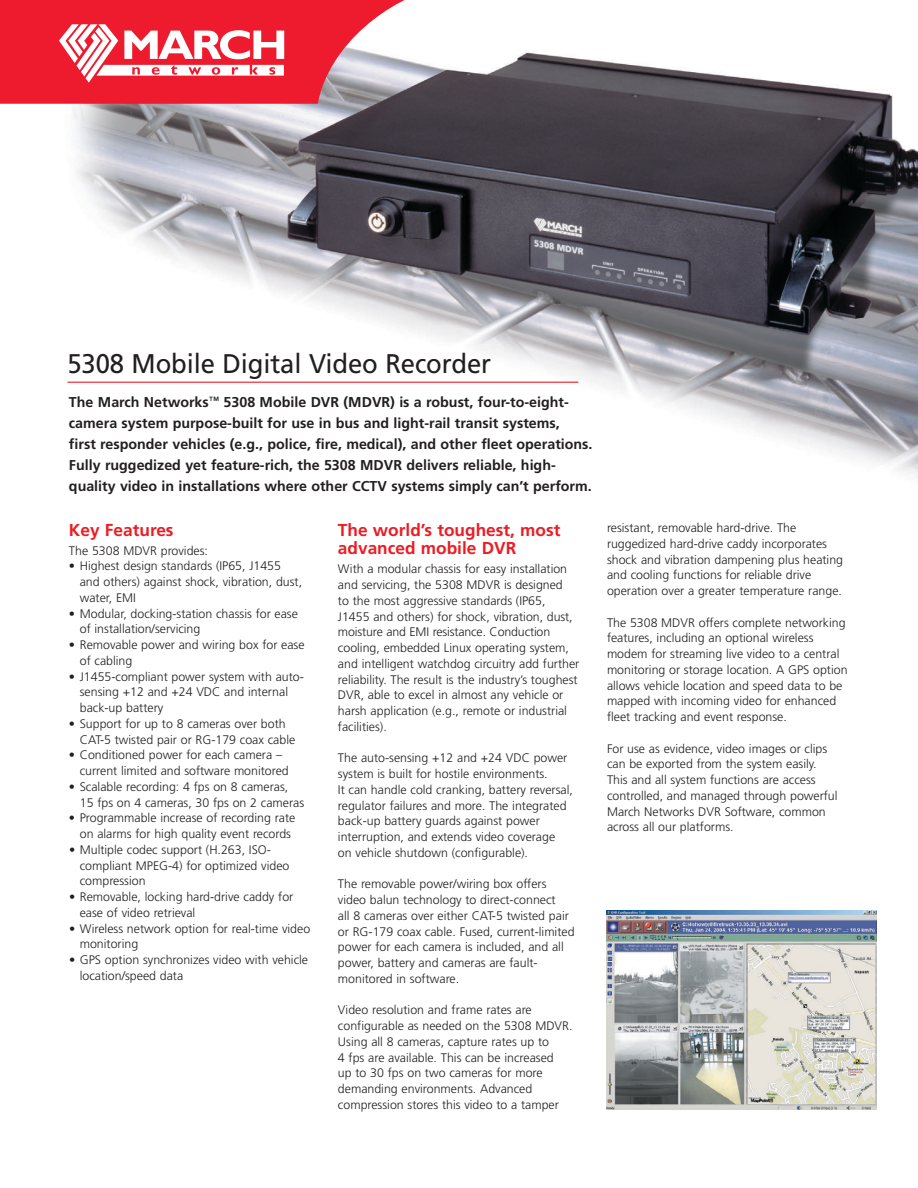
<style>
.page{position:relative;width:918px;height:1188px;background:#fff}
.page>*{position:absolute;margin:0;border:0;box-sizing:border-box;transform-origin:0 0}
.t1{font:27px "Frutiger";letter-spacing:-.005em;color:#231f20;scale:.95 1}
.t2{font:700 17.25px/18.8px "Frutiger";color:#ed1c24}
.t3{font:700 14.25px/21px "Frutiger";color:#231f20}
.t4{font:300 12.3px/15.8px "Frutiger";color:#231f20}
</style>
<div class="page">
<img style="left:67px;top:51px;width:851px;height:423px">
<hr style="left:68px;top:382px;width:510px;height:1px;background:#ed1c24">
<svg style="left:0;top:0;width:421px;height:104px;background:#e54857"></svg>
<svg style="left:59px;top:24px;width:225px;height:59px"></svg>
<img style="left:606px;top:910px;width:270px;height:199px">
<h1 class="t1" style="left:67px;top:353px;width:448px">5308 Mobile Digital Video Recorder</h1>
<p class="t3" style="left:69px;top:393px;width:525px">The March Networks<sup>™</sup> 5308 Mobile DVR (MDVR) is a robust, four-to-eight&shy;camera system purpose-built for use in bus and light-rail transit systems,<br>first responder vehicles (e.g., police, fire, medical), and other fleet operations.<br>Fully ruggedized yet feature-rich, the 5308 MDVR delivers reliable, high&shy;quality video in installations where other CCTV systems simply can’t perform.</p>
<h2 class="t2" style="left:69px;top:522px;width:106px">Key Features</h2>
<p class="t4" style="left:69px;top:544px;width:141px">The 5308 MDVR provides:</p>
<p class="t4" style="left:80px;top:559px;width:224px;text-indent:-11px">• Highest design standards (IP65, J1455 and others) against shock, vibration, dust, water, EMI</p>
<p class="t4" style="left:80px;top:607px;width:220px;text-indent:-11px">• Modular, docking-station chassis for ease of installation/servicing</p>
<p class="t4" style="left:80px;top:638px;width:226px;text-indent:-11px">• Removable power and wiring box for ease of cabling</p>
<p class="t4" style="left:80px;top:670px;width:226px;text-indent:-11px">• J1455-compliant power system with auto&shy;sensing +12 and +24 VDC and internal back-up battery</p>
<p class="t4" style="left:80px;top:717px;width:217px;text-indent:-11px">• Support for up to 8 cameras over both<br>CAT-5 twisted pair or RG-179 coax cable</p>
<p class="t4" style="left:80px;top:748px;width:210px;text-indent:-11px">• Conditioned power for each camera – current limited and software monitored</p>
<p class="t4" style="left:80px;top:780px;width:226px;text-indent:-11px">• Scalable recording: 4 fps on 8 cameras,<br>15 fps on 4 cameras, 30 fps on 2 cameras</p>
<p class="t4" style="left:69px;top:811px;width:228px;text-align:center">• Programmable increase of recording rate on alarms for high quality event records</p>
<p class="t4" style="left:80px;top:843px;width:211px;text-indent:-11px">• Multiple codec support (H.263, ISO&shy;compliant MPEG-4) for optimized video compression</p>
<p class="t4" style="left:80px;top:890px;width:215px;text-indent:-11px">• Removable, locking hard-drive caddy for ease of video retrieval</p>
<p class="t4" style="left:80px;top:922px;width:232px;text-indent:-11px">• Wireless network option for real-time video monitoring</p>
<p class="t4" style="left:80px;top:953px;width:230px;text-indent:-11px">• GPS option synchronizes video with vehicle location/speed data</p>
<h2 class="t2" style="left:338px;top:522px;width:224px">The world’s toughest, most advanced mobile DVR</h2>
<p class="t4" style="left:338px;top:562px;width:243px">With a modular chassis for easy installation and servicing, the 5308 MDVR is designed<br>to the most aggressive standards (IP65, J1455 and others) for shock, vibration, dust, moisture and EMI resistance. Conduction cooling, embedded Linux operating system, and intelligent watchdog circuitry add further reliability. The result is the industry’s toughest DVR, able to excel in almost any vehicle or harsh application (e.g., remote or industrial facilities).</p>
<p class="t4" style="left:338px;top:751px;width:236px">The auto-sensing +12 and +24 VDC power system is built for hostile environments.<br>It can handle cold cranking, battery reversal, regulator failures and more. The integrated back-up battery guards against power interruption, and extends video coverage<br>on vehicle shutdown (configurable).</p>
<p class="t4" style="left:338px;top:877px;width:238px">The removable power/wiring box offers video balun technology to direct-connect<br>all 8 cameras over either CAT-5 twisted pair or RG-179 coax cable. Fused, current-limited power for each camera is included, and all power, battery and cameras are fault&shy;monitored in software.</p>
<p class="t4" style="left:338px;top:1003px;width:236px">Video resolution and frame rates are configurable as needed on the 5308 MDVR.<br>Using all 8 cameras, capture rates up to<br>4 fps are available. This can be increased<br>up to 30 fps on two cameras for more demanding environments. Advanced compression stores this video to a tamper</p>
<p class="t4" style="left:607px;top:521px;width:238px">resistant, removable hard-drive. The ruggedized hard-drive caddy incorporates shock and vibration dampening plus heating and cooling functions for reliable drive operation over a greater temperature range.</p>
<p class="t4" style="left:607px;top:615px;width:242px">The 5308 MDVR offers complete networking features, including an optional wireless modem for streaming live video to a central monitoring or storage location. A GPS option allows vehicle location and speed data to be mapped with incoming video for enhanced fleet tracking and event response.</p>
<p class="t4" style="left:607px;top:741px;width:232px">For use as evidence, video images or clips can be exported from the system easily.<br>This and all system functions are access controlled, and managed through powerful March Networks DVR Software, common across all our platforms.</p>
</div>
